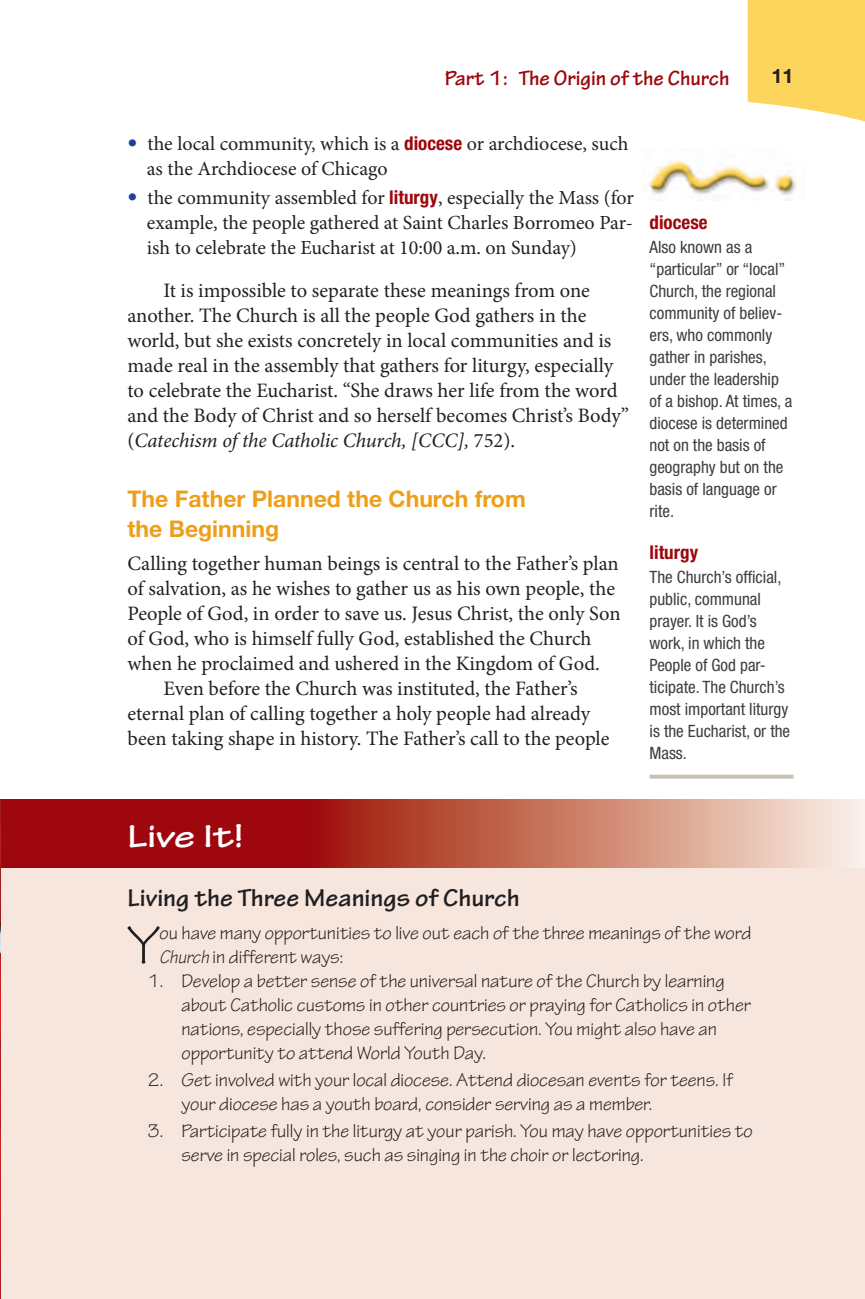
<style>
.page{position:relative;width:865px;height:1299px;background:#fff}
.page>*{position:absolute;margin:0;border:0;box-sizing:border-box;transform-origin:0 0}
.t1{font:56.8px "Tekton Pro";color:#231f20}
.t2{font:700 expanded 34px "Tekton Pro";color:#fff}
.t3{font:700 26px "Tekton Pro";color:#231f20;scale:1.05 1}
.t4{font:700 23px/30px "Helvetica Neue LT Std";color:#ee9e18}
.t5{font:700 22px "Tekton Pro";color:#9d070d}
.t6{font:20.4px/25px "Minion Pro";letter-spacing:-.005em;color:#231f20}
.t7{font:20px/25px "Minion Pro";letter-spacing:-.005em;color:#231f20}
.t8{font:700 20px "Helvetica Neue LT Std";color:#231f20}
.t9{font:19.6px/24px "Tekton Pro";color:#231f20}
.t10{font:700 condensed 19px "Helvetica Neue LT Std";color:#9d070d}
.t11{font:condensed 17px/22px "Helvetica Neue LT Std";color:#3e3e3f}
.s1{font-family:"Helvetica Neue LT Std";font-weight:900;color:#223f99}
.s2{font-family:"Helvetica Neue LT Std";font-weight:700;font-stretch:condensed;font-size:19px;color:#9d070d}
.s3{font-style:italic}
</style>
<div class="page">
<img style="left:0;top:800px;width:1px;height:498px">
<img style="left:645px;top:159px;width:151px;height:41px">
<svg style="left:649px;top:775px;width:144px;height:4px"></svg>
<div style="left:1px;top:812px;width:864px;height:487px;background:#f6e6de"></div>
<svg style="left:1px;top:800px;width:864px;height:67px;background:#bb564d"></svg>
<svg style="left:748px;top:0;width:117px;height:122px;background:#fed96c"></svg>
<p class="t5" style="left:445px;top:65px;width:286px">Part 1: The Origin of the Church</p>
<p class="t8" style="left:771px;top:64px;width:24px">11</p>
<p class="t7" style="left:147px;top:131px;width:483px;text-indent:-19px"><span class="s1">•</span> the local community, which is a <span class="s2">diocese</span> or archdiocese, such as the Archdiocese of Chicago</p>
<p class="t7" style="left:147px;top:185px;width:488px;text-align:justify;text-indent:-19px"><span class="s1">•</span> the community assembled for <span class="s2">liturgy</span>, especially the Mass (for example, the people gathered at Saint Charles Borromeo Par&shy;ish to celebrate the Eucharist at 10:00 a.m. on Sunday)</p>
<p class="t6" style="left:127px;top:278px;width:503px;text-indent:36px">It is impossible to separate these meanings from one another. The Church is all the people God gathers in the world, but she exists concretely in local communities and is made real in the assembly that gathers for liturgy, especially to celebrate the Eucharist. “She draws her life from the word and the Body of Christ and so herself becomes Christ’s Body” (<span class="s3">Catechism of the Catholic Church, [CCC],</span> 752).</p>
<p class="t4" style="left:127px;top:483px;width:400px">The Father Planned the Church from the Beginning</p>
<p class="t6" style="left:127px;top:551px;width:493px">Calling together human beings is central to the Father’s plan</p>
<p class="t6" style="left:127px;top:576px;width:489px">of salvation, as he wishes to gather us as his own people, the</p>
<p class="t6" style="left:127px;top:601px;width:495px">People of God, in order to save us. Jesus Christ, the only Son</p>
<p class="t6" style="left:127px;top:626px;width:465px">of God, who is himself fully God, established the Church</p>
<p class="t6" style="left:127px;top:651px;width:474px">when he proclaimed and ushered in the Kingdom of God.</p>
<p class="t6" style="left:163px;top:676px;width:416px">Even before the Church was instituted, the Father’s</p>
<p class="t6" style="left:127px;top:701px;width:464px">eternal plan of calling together a holy people had already</p>
<p class="t6" style="left:127px;top:726px;width:483px">been taking shape in history. The Father’s call to the people</p>
<p class="t10" style="left:649px;top:210px;width:60px">diocese</p>
<p class="t11" style="left:649px;top:236px;width:144px">Also known as a “particular” or “local”<br>Church, the regional community of believ&shy;ers, who commonly gather in parishes, under the leadership of a bishop. At times, a diocese is determined not on the basis of geography but on the basis of language or rite.</p>
<p class="t10" style="left:649px;top:540px;width:50px">liturgy</p>
<p class="t11" style="left:649px;top:566px;width:142px">The Church’s official, public, communal prayer. It is God’s work, in which the<br>People of God par&shy;ticipate. The Church’s most important liturgy is the Eucharist, or the<br>Mass.</p>
<h2 class="t2" style="left:127px;top:816px;width:117px">Live It!</h2>
<p class="t3" style="left:127px;top:883px;width:375px">Living the Three Meanings of Church</p>
<h1 class="t1" style="left:127px;top:913px;width:34px">Y</h1>
<p class="t9" style="left:159px;top:922px;width:593px">ou have many opportunities to live out each of the three meanings of the word<br><span class="s3">Church</span> in different ways:</p>
<p class="t9" style="left:181px;top:970px;width:571px;text-indent:-34px">1. Develop a better sense of the universal nature of the Church by learning about Catholic customs in other countries or praying for Catholics in other nations, especially those suffering persecution. You might also have an opportunity to attend World Youth Day.</p>
<p class="t9" style="left:181px;top:1069px;width:553px;text-indent:-34px">2. Get involved with your local diocese. Attend diocesan events for teens. If your diocese has a youth board, consider serving as a member.</p>
<p class="t9" style="left:181px;top:1119px;width:573px;text-indent:-34px">3. Participate fully in the liturgy at your parish. You may have opportunities to serve in special roles, such as singing in the choir or lectoring.</p>
</div>
